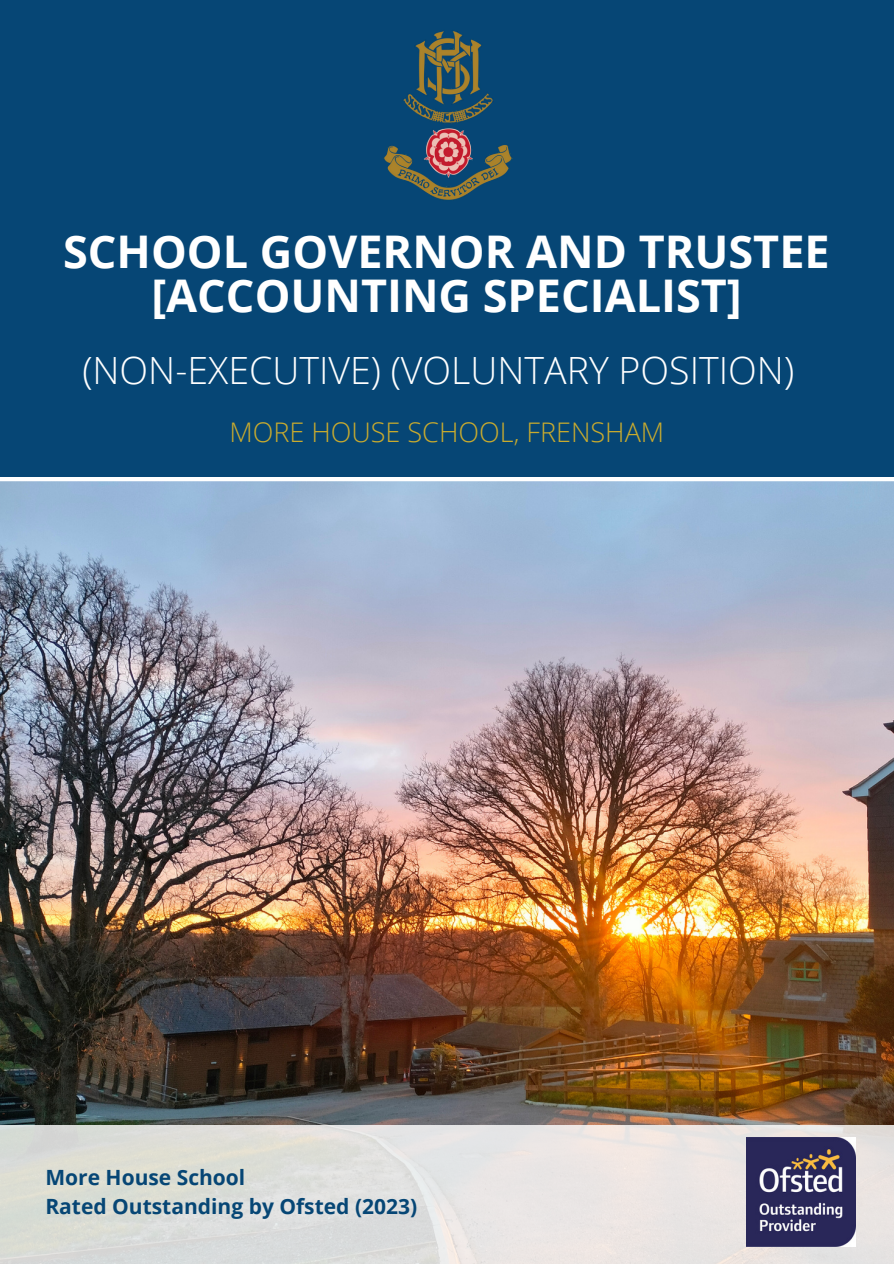
<style>
.page{position:relative;width:894px;height:1264px;background:#fff}
.page>*{position:absolute;margin:0;border:0;box-sizing:border-box;transform-origin:0 0}
.t1{font:700 45px/43.8px "Open Sans";color:#fff;text-align:center}
.t2{font:300 37.5px "Open Sans";color:#fff}
.t3{font:300 27px "Open Sans";color:#c9ab2e}
.t4{font:700 21px "Open Sans";color:#064675}
</style>
<div class="page">
<div style="left:0;top:0;width:893px;height:1263px;background:#064675"></div>
<img style="left:383px;top:31px;width:130px;height:169px">
<img style="left:0;top:478px;width:893px;height:647px">
<div style="left:0;top:1125px;width:893px;height:138px;background:linear-gradient(to right,#d8dbd6,#eee7e7)"></div>
<img style="left:745px;top:1137px;width:110px;height:109px">
<h3 class="t1" style="left:63px;top:229px;width:767px">SCHOOL GOVERNOR AND TRUSTEE [ACCOUNTING SPECIALIST]</h3>
<p class="t2" style="left:82px;top:343px;width:713px">(NON-EXECUTIVE) (VOLUNTARY POSITION)</p>
<p class="t3" style="left:229px;top:413px;width:436px">MORE HOUSE SCHOOL, FRENSHAM</p>
<p class="t4" style="left:45px;top:1162px;width:201px">More House School</p>
<p class="t4" style="left:45px;top:1191px;width:373px">Rated Outstanding by Ofsted (2023)</p>
</div>
